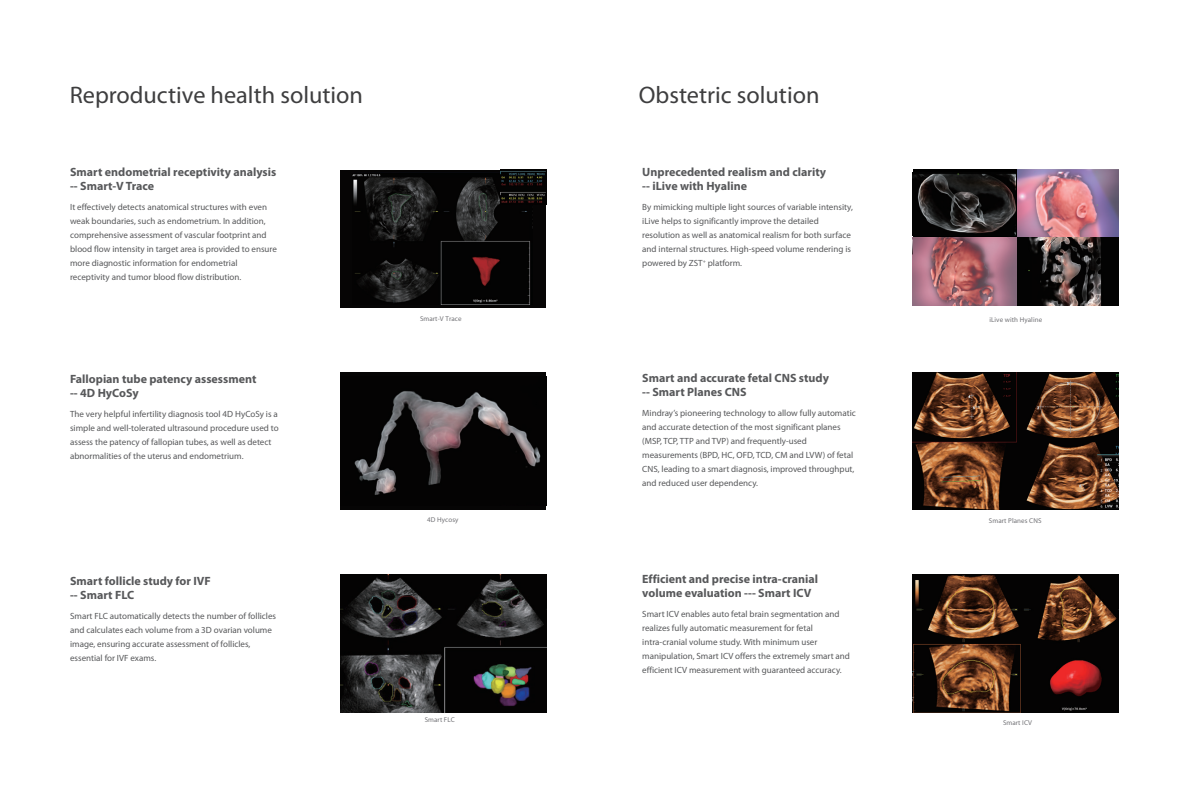
<style>
.page{position:relative;width:1191px;height:808px;background:#fff}
.page>*{position:absolute;margin:0;border:0;box-sizing:border-box;transform-origin:0 0}
.t1{font:24px "Myriad Pro";color:#3e3e3f}
.t2{font:700 12px/14px "Myriad Pro";color:#57585a}
.t3{font:9px/14px "Myriad Pro";color:#57585a}
.t4{font:7px "Myriad Pro";letter-spacing:.01em;color:#727276}
</style>
<div class="page">
<img style="left:912px;top:372px;width:206px;height:137px">
<img style="left:340px;top:574px;width:206px;height:138px">
<div style="left:340px;top:372px;width:206px;height:138px;background:#060505"></div>
<img style="left:354px;top:391px;width:187px;height:104px">
<div style="left:340px;top:170px;width:206px;height:137px;background:#060505"></div>
<img style="left:352px;top:173px;width:178px;height:131px">
<img style="left:501px;top:171px;width:45px;height:33px">
<img style="left:912px;top:574px;width:206px;height:138px">
<img style="left:1016px;top:170px;width:102px;height:136px">
<div style="left:912px;top:170px;width:104px;height:68px;background:#000"></div>
<img style="left:912px;top:238px;width:104px;height:68px">
<img style="left:912px;top:173px;width:104px;height:63px">
<h1 class="t1" style="left:70px;top:82px;width:295px">Reproductive health solution</h1>
<h1 class="t1" style="left:639px;top:82px;width:182px">Obstetric solution</h1>
<h2 class="t2" style="left:70px;top:165px;width:208px">Smart endometrial receptivity analysis -- Smart-V Trace</h2>
<p class="t3" style="left:70px;top:200px;width:208px">It effectively detects anatomical structures with even weak boundaries, such as endometrium. In addition, comprehensive assessment of vascular footprint and blood flow intensity in target area is provided to ensure more diagnostic information for endometrial receptivity and tumor blood flow distribution.</p>
<h2 class="t2" style="left:70px;top:372px;width:188px">Fallopian tube patency assessment -- 4D HyCoSy</h2>
<p class="t3" style="left:70px;top:407px;width:210px">The very helpful infertility diagnosis tool 4D HyCoSy is a simple and well-tolerated ultrasound procedure used to assess the patency of fallopian tubes, as well as detect abnormalities of the uterus and endometrium.</p>
<h2 class="t2" style="left:70px;top:574px;width:142px">Smart follicle study for IVF -- Smart FLC</h2>
<p class="t3" style="left:70px;top:609px;width:208px">Smart FLC automatically detects the number of follicles and calculates each volume from a 3D ovarian volume image, ensuring accurate assessment of follicles, essential for IVF exams.</p>
<p class="t4" style="left:420px;top:314px;width:43px">Smart-V Trace</p>
<p class="t4" style="left:427px;top:516px;width:33px">4D Hycosy</p>
<p class="t4" style="left:425px;top:716px;width:32px">Smart FLC</p>
<h2 class="t2" style="left:642px;top:165px;width:185px">Unprecedented realism and clarity -- iLive with Hyaline</h2>
<p class="t3" style="left:642px;top:200px;width:212px">By mimicking multiple light sources of variable intensity, iLive helps to significantly improve the detailed resolution as well as anatomical realism for both surface and internal structures. High-speed volume rendering is powered by ZST<sup>+</sup> platform.</p>
<h2 class="t2" style="left:642px;top:371px;width:188px">Smart and accurate fetal CNS study -- Smart Planes CNS</h2>
<p class="t3" style="left:642px;top:406px;width:215px">Mindray’s pioneering technology to allow fully automatic and accurate detection of the most significant planes (MSP, TCP, TTP and TVP) and frequently-used measurements (BPD, HC, OFD, TCD, CM and LVW) of fetal CNS, leading to a smart diagnosis, improved throughput, and reduced user dependency.</p>
<h2 class="t2" style="left:642px;top:572px;width:177px">Efficient and precise intra-cranial volume evaluation --- Smart ICV</h2>
<p class="t3" style="left:642px;top:607px;width:209px">Smart ICV enables auto fetal brain segmentation and realizes fully automatic measurement for fetal intra-cranial volume study. With minimum user manipulation, Smart ICV offers the extremely smart and efficient ICV measurement with guaranteed accuracy.</p>
<p class="t4" style="left:989px;top:315px;width:54px">iLive with Hyaline</p>
<p class="t4" style="left:989px;top:517px;width:54px">Smart Planes CNS</p>
<p class="t4" style="left:1003px;top:719px;width:31px">Smart ICV</p>
</div>
